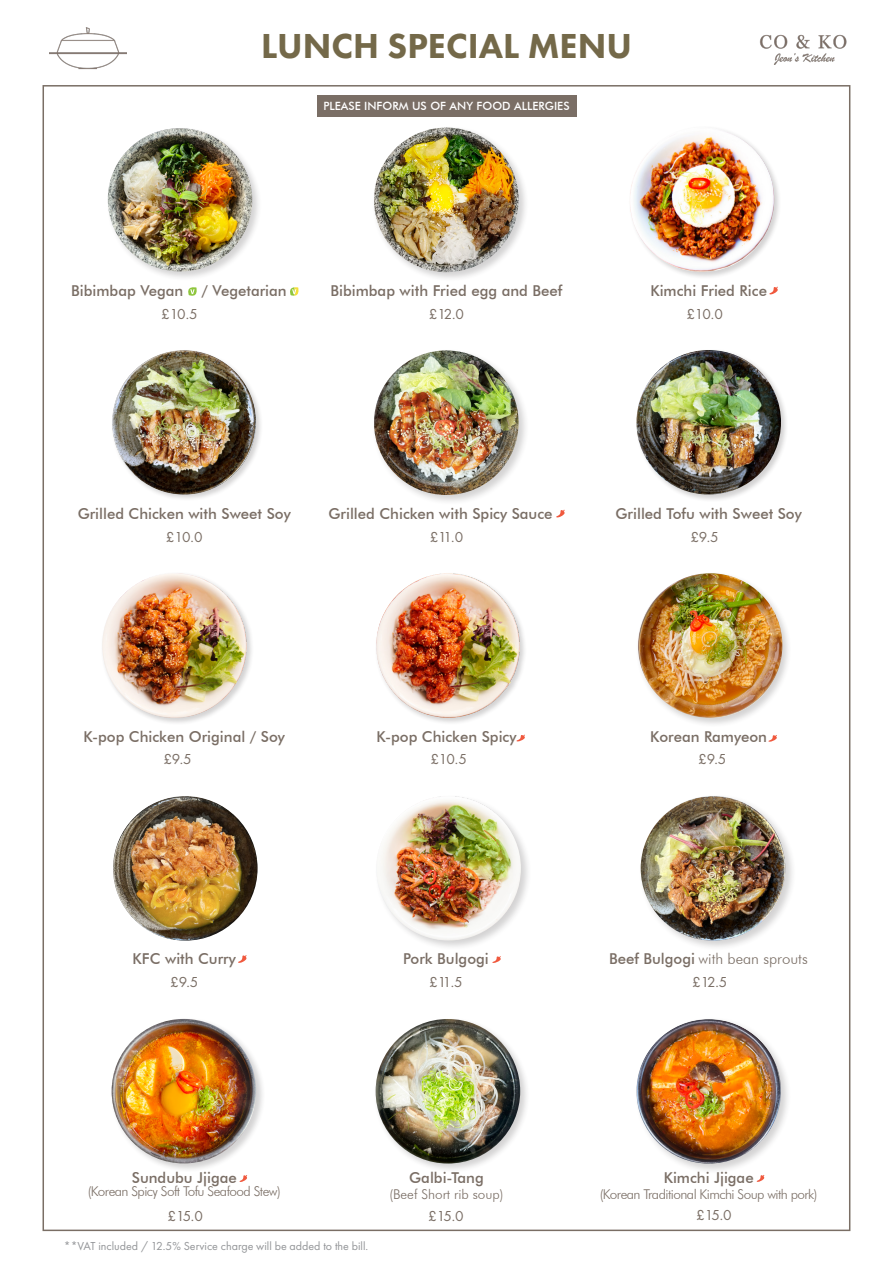
<style>
.page{position:relative;width:893px;height:1263px;background:#fff}
.page>*{position:absolute;margin:0;border:0;box-sizing:border-box;transform-origin:0 0}
.t1{font:800 36px "Futura PT";color:#746949}
.t2{font:500 15px "Futura BT";color:#7a6e65}
.t3{font:15px "Futura PT";letter-spacing:-.125em;color:#7a6e65}
.t4{font:300 15px "Futura BT";color:#7a6e65}
.t5{font:300 13.5px "Futura BT";letter-spacing:-.04em;color:#7a6e65}
.t6{font:300 13.5px "Futura BT";color:#7a6e65}
.t7{font:12px "Futura PT";color:#939598}
.t8{font:500 11.4px "Futura BT";color:#fff}
.s1{font-weight:500}
</style>
<div class="page">
<img style="left:760px;top:34px;width:87px;height:31px">
<img style="left:50px;top:27px;width:76px;height:43px">
<div style="left:374px;top:1017px;width:156px;height:156px;background:#231f20;opacity:.2"></div>
<img style="left:376px;top:1019px;width:144px;height:144px;border-radius:72px">
<div style="left:634px;top:1017px;width:158px;height:157px;background:#231f20;opacity:.2"></div>
<img style="left:636px;top:1019px;width:145px;height:144px;border-radius:72px">
<svg style="left:756px;top:1175px;width:8px;height:7px"></svg>
<div style="left:110px;top:1017px;width:155px;height:156px;background:#231f20;opacity:.2"></div>
<img style="left:112px;top:1019px;width:144px;height:144px;border-radius:72px">
<svg style="left:239px;top:1175px;width:8px;height:7px"></svg>
<div style="left:374px;top:794px;width:158px;height:158px;background:#231f20;opacity:.2"></div>
<img style="left:376px;top:796px;width:145px;height:145px;border-radius:72px">
<svg style="left:492px;top:956px;width:9px;height:7px"></svg>
<div style="left:638px;top:793px;width:158px;height:158px;background:#231f20;opacity:.2"></div>
<img style="left:641px;top:796px;width:144px;height:145px;border-radius:72px">
<svg style="left:556px;top:510px;width:9px;height:7px"></svg>
<div style="left:372px;top:348px;width:158px;height:158px;background:#231f20;opacity:.2"></div>
<img style="left:374px;top:350px;width:145px;height:145px;border-radius:72px">
<div style="left:106px;top:127px;width:156px;height:154px;background:#231f20;opacity:.2"></div>
<img style="left:108px;top:127px;width:144px;height:144px;border-radius:72px">
<svg style="left:188px;top:287px;width:9px;height:9px"></svg>
<div style="left:372px;top:125px;width:157px;height:157px;background:#231f20;opacity:.2"></div>
<img style="left:374px;top:128px;width:145px;height:144px;border-radius:72px">
<svg style="left:290px;top:287px;width:9px;height:9px"></svg>
<div style="left:628px;top:126px;width:154px;height:154px;background:#231f20;opacity:.2"></div>
<img style="left:630px;top:127px;width:144px;height:145px;border-radius:72px">
<svg style="left:769px;top:287px;width:9px;height:7px"></svg>
<div style="left:111px;top:349px;width:152px;height:152px;background:#231f20;opacity:.2"></div>
<img style="left:112px;top:350px;width:144px;height:145px;border-radius:72px">
<div style="left:635px;top:348px;width:154px;height:154px;background:#231f20;opacity:.2"></div>
<img style="left:636px;top:350px;width:145px;height:145px;border-radius:72px">
<img style="left:113px;top:796px;width:145px;height:145px;border-radius:72px">
<svg style="left:238px;top:955px;width:9px;height:8px"></svg>
<div style="left:317px;top:95px;width:259px;height:21px;background:#7a6e65"></div>
<div style="left:375px;top:572px;width:152px;height:153px;background:#231f20;opacity:.2"></div>
<img style="left:376px;top:573px;width:144px;height:145px">
<svg style="left:516px;top:735px;width:9px;height:6px"></svg>
<div style="left:635px;top:571px;width:157px;height:156px;background:#231f20;opacity:.2"></div>
<img style="left:638px;top:573px;width:144px;height:145px;border-radius:72px">
<div style="left:101px;top:571px;width:153px;height:154px;background:#231f20;opacity:.2"></div>
<img style="left:102px;top:573px;width:145px;height:145px;border-radius:72px">
<svg style="left:768px;top:735px;width:9px;height:7px"></svg>
<p class="t1" style="left:261px;top:23px;width:372px">LUNCH SPECIAL MENU</p>
<p class="t8" style="left:323px;top:99px;width:248px">PLEASE INFORM US OF ANY FOOD ALLERGIES</p>
<p class="t2" style="left:71px;top:281px;width:217px">Bibimbap Vegan / Vegetarian</p>
<p class="t3" style="left:161px;top:305px;width:38px">£10.5</p>
<p class="t2" style="left:331px;top:281px;width:233px">Bibimbap with Fried egg and Beef</p>
<p class="t3" style="left:429px;top:305px;width:37px">£12.0</p>
<p class="t2" style="left:650px;top:281px;width:118px">Kimchi Fried Rice</p>
<p class="t3" style="left:686px;top:305px;width:38px">£10.0</p>
<p class="t2" style="left:78px;top:504px;width:215px">Grilled Chicken with Sweet Soy</p>
<p class="t2" style="left:616px;top:504px;width:188px">Grilled Tofu with Sweet Soy</p>
<p class="t3" style="left:690px;top:528px;width:30px">£9.5</p>
<p class="t2" style="left:329px;top:504px;width:226px">Grilled Chicken with Spicy Sauce</p>
<p class="t3" style="left:430px;top:528px;width:35px">£11.0</p>
<p class="t3" style="left:166px;top:528px;width:38px">£10.0</p>
<p class="t2" style="left:84px;top:727px;width:203px">K-pop Chicken Original / Soy</p>
<p class="t3" style="left:163px;top:750px;width:30px">£9.5</p>
<p class="t2" style="left:133px;top:950px;width:105px">KFC with Curry</p>
<p class="t3" style="left:170px;top:973px;width:30px">£9.5</p>
<p class="t2" style="left:376px;top:727px;width:141px">K-pop Chicken Spicy</p>
<p class="t3" style="left:430px;top:750px;width:38px">£10.5</p>
<p class="t2" style="left:403px;top:949px;width:87px">Pork Bulgogi</p>
<p class="t3" style="left:429px;top:973px;width:35px">£11.5</p>
<p class="t2" style="left:650px;top:727px;width:118px">Korean Ramyeon</p>
<p class="t3" style="left:698px;top:750px;width:30px">£9.5</p>
<p class="t4" style="left:609px;top:949px;width:200px"><span class="s1">Beef Bulgogi</span> with bean sprouts</p>
<p class="t3" style="left:692px;top:973px;width:37px">£12.5</p>
<p class="t2" style="left:132px;top:1168px;width:107px">Sundubu Jjigae</p>
<p class="t5" style="left:88px;top:1183px;width:194px">(Korean Spicy Soft Tofu Seafood Stew)</p>
<p class="t2" style="left:409px;top:1168px;width:76px">Galbi-Tang</p>
<p class="t6" style="left:389px;top:1186px;width:116px">(Beef Short rib soup)</p>
<p class="t3" style="left:428px;top:1207px;width:37px">£15.0</p>
<p class="t2" style="left:664px;top:1168px;width:92px">Kimchi Jjigae</p>
<p class="t5" style="left:600px;top:1186px;width:219px">(Korean Traditional Kimchi Soup with pork)</p>
<p class="t3" style="left:168px;top:1207px;width:37px">£15.0</p>
<p class="t3" style="left:696px;top:1206px;width:37px">£15.0</p>
<p class="t7" style="left:64px;top:1239px;width:306px">**VAT included / 12.5% Service charge will be added to the bill.</p>
</div>
